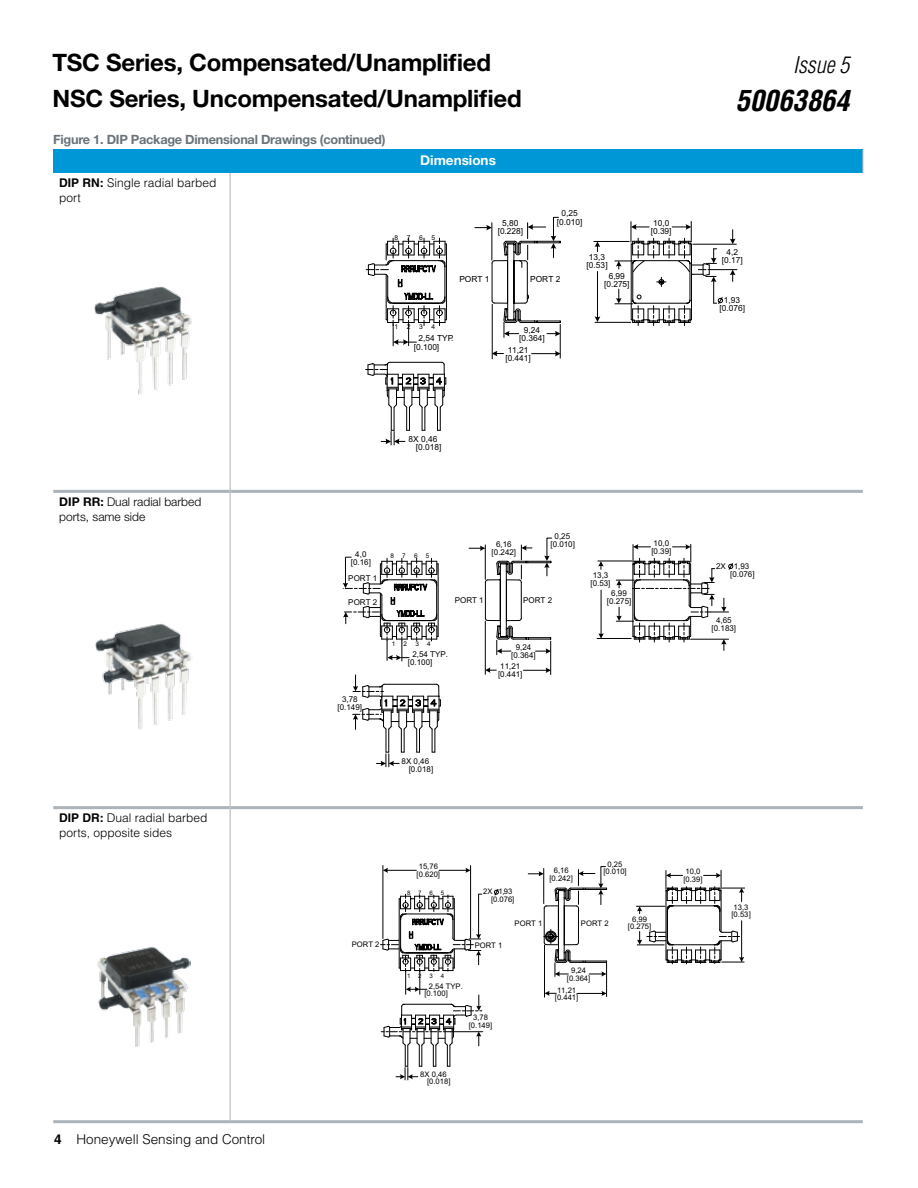
<style>
.page{position:relative;width:918px;height:1188px;background:#fff}
.page>*{position:absolute;margin:0;border:0;box-sizing:border-box;transform-origin:0 0}
.t1{font:italic 700 condensed 28.5px "Helvetica LT Std";color:#000}
.t2{font:700 24px/36px "Helvetica Neue LT Std";letter-spacing:-.01em;color:#000}
.t3{font:italic 300 condensed 22.5px "Helvetica LT Std";color:#000}
.t4{font:300 13.5px "Helvetica LT Std";color:#000}
.t5{font:700 13.5px "Helvetica Neue LT Std";color:#fff}
.t6{font:700 12.75px "Helvetica Neue LT Std";letter-spacing:-.02em;color:#68737a}
.t7{font:300 12px/15px "Helvetica LT Std";color:#000}
.t8{font:300 12px/15px "Helvetica Neue LT Std";color:#000}
.t9{font:8.4px/8.4px "Arial";color:#010101;text-align:center}
.t10{font:8.1px/7.9px "Arial";color:#010101;text-align:center}
.t11{font:7.65px/7.6px "Arial";color:#010101}
.t12{font:6.75px "Arial";color:#010101}
.t13{font:6.45px "Arial";color:#010101}
.t14{font:6.15px "Arial";color:#010101}
.s1{font-weight:700}
</style>
<div class="page">
<div style="left:53px;top:150px;width:810px;height:23px;background:#0097d7"></div>
<hr style="left:53px;top:490px;width:177px;height:3px;background:#abb4ba">
<hr style="left:231px;top:490px;width:632px;height:3px;background:#abb4ba">
<hr style="left:53px;top:806px;width:177px;height:3px;background:#abb4ba">
<hr style="left:231px;top:806px;width:632px;height:3px;background:#abb4ba">
<hr style="left:53px;top:1120px;width:177px;height:3px;background:#abb4ba">
<hr style="left:230px;top:1120px;width:633px;height:3px;background:#abb4ba">
<svg style="left:862px;top:150px;width:1px;height:23px"></svg>
<hr style="left:230px;top:173px;width:1px;height:318px;background:#abb4ba">
<hr style="left:230px;top:491px;width:1px;height:317px;background:#abb4ba">
<hr style="left:230px;top:808px;width:1px;height:312px;background:#abb4ba">
<svg style="left:381px;top:866px;width:364px;height:214px"></svg>
<svg style="left:366px;top:217px;width:371px;height:228px"></svg>
<hr style="left:550px;top:641px;width:1px;height:34px;background:#010101">
<svg style="left:523px;top:668px;width:28px;height:5px"></svg>
<svg style="left:486px;top:667px;width:10px;height:6px"></svg>
<hr style="left:485px;top:621px;width:1px;height:53px;background:#010101">
<svg style="left:343px;top:557px;width:96px;height:104px"></svg>
<svg style="left:353px;top:675px;width:88px;height:92px"></svg>
<svg style="left:469px;top:538px;width:264px;height:117px"></svg>
<img style="left:94px;top:286px;width:98px;height:109px">
<img style="left:97px;top:947px;width:93px;height:100px">
<img style="left:95px;top:624px;width:96px;height:106px">
<h2 class="t2" style="left:52px;top:44px;width:471px">TSC Series, Compensated/Unamplified<br>NSC Series, Uncompensated/Unamplified</h2>
<h3 class="t3" style="left:793px;top:51px;width:58px">Issue 5</h3>
<h1 class="t1" style="left:735px;top:83px;width:116px">50063864</h1>
<h3 class="t6" style="left:53px;top:131px;width:334px">Figure 1. DIP Package Dimensional Drawings (continued)</h3>
<h3 class="t7" style="left:59px;top:176px;width:159px"><span class="s1">DIP RN:</span> Single radial barbed port</h3>
<h3 class="t5" style="left:420px;top:152px;width:77px">Dimensions</h3>
<p class="t12" style="left:395px;top:233px;width:5px">8</p>
<p class="t12" style="left:407px;top:233px;width:5px">7</p>
<p class="t12" style="left:419px;top:233px;width:5px">6</p>
<p class="t12" style="left:432px;top:233px;width:5px">5</p>
<p class="t9" style="left:459px;top:275px;width:32px">PORT 1</p>
<p class="t9" style="left:498px;top:219px;width:27px">5,80 [0.228]</p>
<p class="t9" style="left:557px;top:209px;width:27px">0,25 [0.010]</p>
<p class="t9" style="left:530px;top:275px;width:32px">PORT 2</p>
<p class="t9" style="left:586px;top:253px;width:23px;text-align:left">13,3 [0.53]</p>
<p class="t9" style="left:604px;top:272px;width:27px">6,99 [0.275]</p>
<p class="t12" style="left:395px;top:322px;width:5px">1</p>
<p class="t12" style="left:407px;top:322px;width:5px">2</p>
<p class="t12" style="left:419px;top:322px;width:5px">3</p>
<p class="t12" style="left:432px;top:322px;width:5px">4</p>
<p class="t9" style="left:414px;top:334px;width:41px;text-align:left;text-indent:5px">2,54 TYP. [0.100]</p>
<p class="t9" style="left:519px;top:326px;width:27px">9,24 [0.364]</p>
<p class="t9" style="left:505px;top:346px;width:27px;text-align:left">11,21 [0.441]</p>
<p class="t9" style="left:651px;top:219px;width:22px;text-align:left">10,0 [0.39]</p>
<p class="t9" style="left:722px;top:248px;width:22px">4,2 [0.17]</p>
<p class="t9" style="left:719px;top:296px;width:27px">1,93 [0.076]</p>
<h3 class="t8" style="left:59px;top:494px;width:144px"><span class="s1">DIP RR:</span> Dual radial barbed ports, same side</h3>
<h3 class="t7" style="left:59px;top:810px;width:150px"><span class="s1">DIP DR:</span> Dual radial barbed ports, opposite sides</h3>
<h3 class="t4" style="left:54px;top:1130px;width:213px"><span class="s1">4</span> Honeywell Sensing and Control</h3>
<p class="t9" style="left:416px;top:435px;width:27px;text-align:left;text-indent:-7px">8X 0,46 [0.018]</p>
<p class="t10" style="left:351px;top:550px;width:22px">4,0 [0.16]</p>
<p class="t10" style="left:348px;top:574px;width:30px">PORT 1</p>
<p class="t10" style="left:348px;top:598px;width:30px">PORT 2</p>
<p class="t13" style="left:390px;top:551px;width:5px">8</p>
<p class="t13" style="left:402px;top:551px;width:5px">7</p>
<p class="t13" style="left:414px;top:551px;width:5px">6</p>
<p class="t13" style="left:426px;top:551px;width:5px">5</p>
<p class="t10" style="left:492px;top:540px;width:26px">6,16 [0.242]</p>
<p class="t10" style="left:550px;top:533px;width:26px">0,25 [0.010]</p>
<p class="t10" style="left:455px;top:596px;width:30px">PORT 1</p>
<p class="t10" style="left:523px;top:596px;width:30px">PORT 2</p>
<p class="t10" style="left:338px;top:695px;width:26px">3,78 [0.149]</p>
<p class="t13" style="left:392px;top:640px;width:5px">1</p>
<p class="t13" style="left:404px;top:640px;width:5px">2</p>
<p class="t13" style="left:415px;top:640px;width:5px">3</p>
<p class="t13" style="left:427px;top:640px;width:5px">4</p>
<p class="t10" style="left:408px;top:650px;width:42px;text-align:left;text-indent:4px">2,54 TYP. [0.100]</p>
<p class="t10" style="left:511px;top:643px;width:26px">9,24 [0.364]</p>
<p class="t10" style="left:498px;top:663px;width:26px;text-align:left">11,21 [0.441]</p>
<p class="t10" style="left:591px;top:571px;width:21px;text-align:left">13,3 [0.53]</p>
<p class="t10" style="left:607px;top:590px;width:26px">6,99 [0.275]</p>
<p class="t10" style="left:409px;top:757px;width:26px;text-align:left;text-indent:-7px">8X 0,46 [0.018]</p>
<p class="t10" style="left:651px;top:539px;width:22px;text-align:left">10,0 [0.39]</p>
<p class="t10" style="left:730px;top:562px;width:26px;text-align:left;text-indent:-14px">2X 1,93 [0.076]</p>
<p class="t10" style="left:712px;top:616px;width:26px">4,65 [0.183]</p>
<p class="t11" style="left:352px;top:941px;width:29px">PORT 2</p>
<p class="t11" style="left:417px;top:863px;width:25px">15,76 [0.620]</p>
<p class="t11" style="left:550px;top:866px;width:25px;text-align:center">6,16 [0.242]</p>
<p class="t11" style="left:603px;top:860px;width:25px;text-align:center">0,25 [0.010]</p>
<p class="t14" style="left:407px;top:889px;width:5px">8</p>
<p class="t14" style="left:418px;top:889px;width:5px">7</p>
<p class="t14" style="left:430px;top:889px;width:5px">6</p>
<p class="t14" style="left:441px;top:889px;width:5px">5</p>
<p class="t11" style="left:483px;top:888px;width:33px;text-align:right">2X 1,93 [0.076]</p>
<p class="t11" style="left:515px;top:919px;width:29px">PORT 1</p>
<p class="t11" style="left:581px;top:919px;width:29px">PORT 2</p>
<p class="t11" style="left:628px;top:915px;width:25px;text-align:center">6,99 [0.275]</p>
<p class="t11" style="left:475px;top:941px;width:29px">PORT 1</p>
<p class="t14" style="left:407px;top:972px;width:5px">1</p>
<p class="t14" style="left:418px;top:972px;width:5px">2</p>
<p class="t14" style="left:430px;top:972px;width:5px">3</p>
<p class="t14" style="left:441px;top:972px;width:5px">4</p>
<p class="t11" style="left:424px;top:982px;width:40px;text-indent:4px">2,54 TYP. [0.100]</p>
<p class="t11" style="left:567px;top:967px;width:25px;text-align:center">9,24 [0.364]</p>
<p class="t11" style="left:555px;top:986px;width:25px">11,21 [0.441]</p>
<p class="t11" style="left:427px;top:1070px;width:25px;text-indent:-7px">8X 0,46 [0.018]</p>
<p class="t11" style="left:469px;top:1014px;width:25px;text-align:center">3,78 [0.149]</p>
<p class="t11" style="left:683px;top:868px;width:21px">10,0 [0.39]</p>
<p class="t11" style="left:731px;top:903px;width:21px">13,3 [0.53]</p>
</div>
